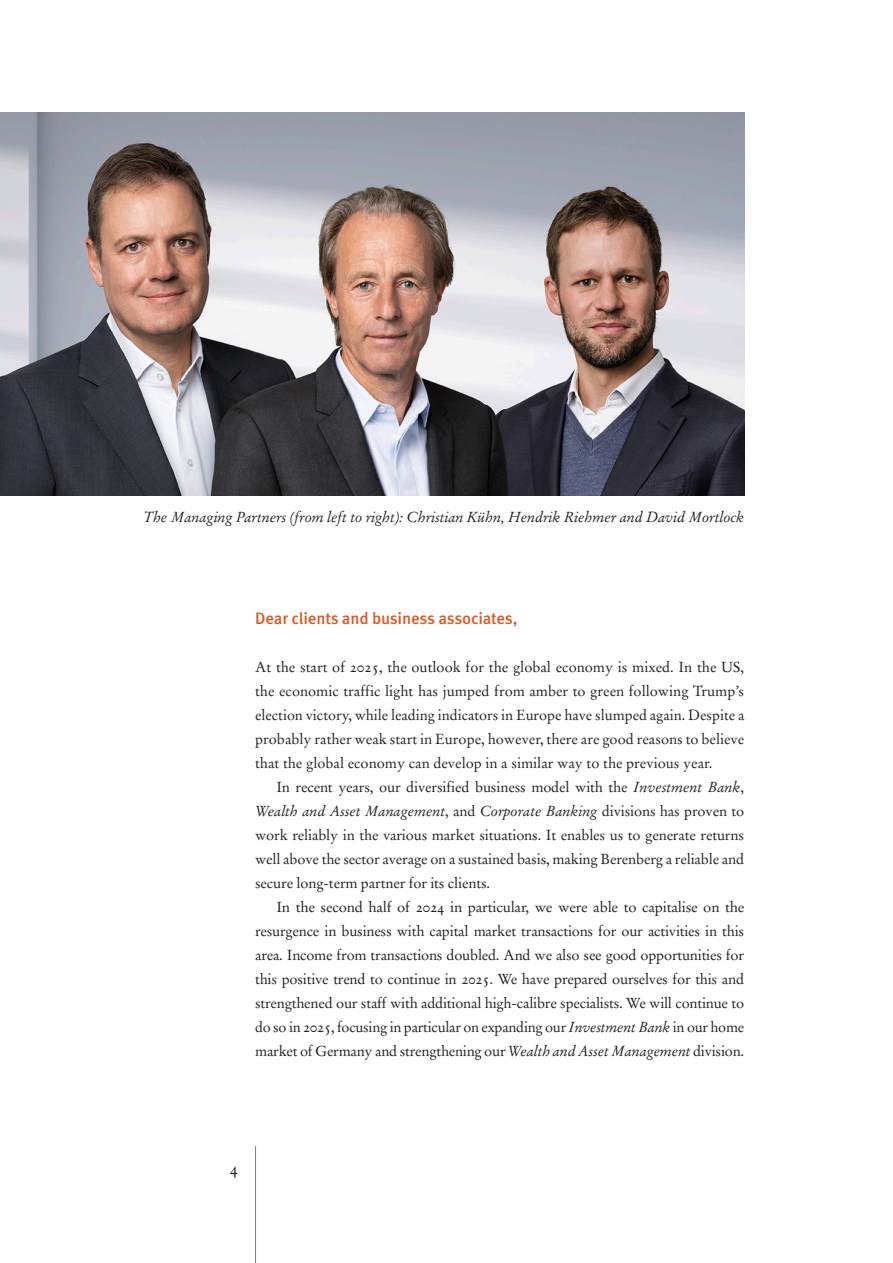
<style>
.page{position:relative;width:893px;height:1263px;background:#fff}
.page>*{position:absolute;margin:0;border:0;box-sizing:border-box;transform-origin:0 0}
.H_2_orange{font:500 16.5px "Meta Pro";letter-spacing:-.01em;color:#dd5827}
.t1{font:16.5px "Stempel Garamond LT Std";color:#231f20}
.Copy_englisch_updated{font:14.55px/24px "Stempel Garamond LT Std";letter-spacing:-.015em;color:#231f20;text-align:justify}
.Copy_englisch_o_E__updated{font:14.55px/24px "Stempel Garamond LT Std";color:#231f20;text-align:justify}
.Partnerfoto_Unterzeile{font:italic 14.55px "Stempel Garamond LT Pro";letter-spacing:-.01em;color:#231f20}
.s1{font-family:"Stempel Garamond LT Pro";font-style:italic}
</style>
<div class="page">
<hr style="left:255px;top:1146px;width:1px;height:117px;background:#808285">
<img style="left:0;top:113px;width:744px;height:382px">
<p class="Partnerfoto_Unterzeile" style="left:143px;top:508px;width:602px">The Managing Partners (from left to right): Christian Kühn, Hendrik Riehmer and David Mortlock</p>
<p class="H_2_orange" style="left:255px;top:606px;width:264px">Dear clients and business associates,</p>
<p class="Copy_englisch_o_E__updated" style="left:255px;top:655px;width:491px">At the start of 2025, the outlook for the global economy is mixed. In the US, the economic traffic light has jumped from amber to green following Trump’s election victory, while leading indicators in Europe have slumped again. Despite a probably rather weak start in Europe, however, there are good reasons to believe that the global economy can develop in a similar way to the previous year.</p>
<p class="Copy_englisch_updated" style="left:255px;top:775px;width:491px;text-indent:21px">In recent years, our diversified business model with the <span class="s1">Investment Bank</span>, <span class="s1">Wealth and Asset Management</span>, and <span class="s1">Corporate Banking</span> divisions has proven to work reliably in the various market situations. It enables us to generate returns well above the sector average on a sustained basis, making Berenberg a reliable and secure long-term partner for its clients.</p>
<p class="Copy_englisch_updated" style="left:255px;top:895px;width:491px;text-indent:21px">In the second half of 2024 in particular, we were able to capitalise on the resurgence in business with capital market transactions for our activities in this area. Income from transactions doubled. And we also see good opportunities for this positive trend to continue in 2025. We have prepared ourselves for this and strengthened our staff with additional high-calibre specialists. We will continue to do so in 2025, focusing in particular on expanding our <span class="s1">Investment Bank</span> in our home market of Germany and strengthening our <span class="s1">Wealth and Asset Management</span> division.</p>
<p class="t1" style="left:230px;top:1158px;width:10px">4</p>
</div>
